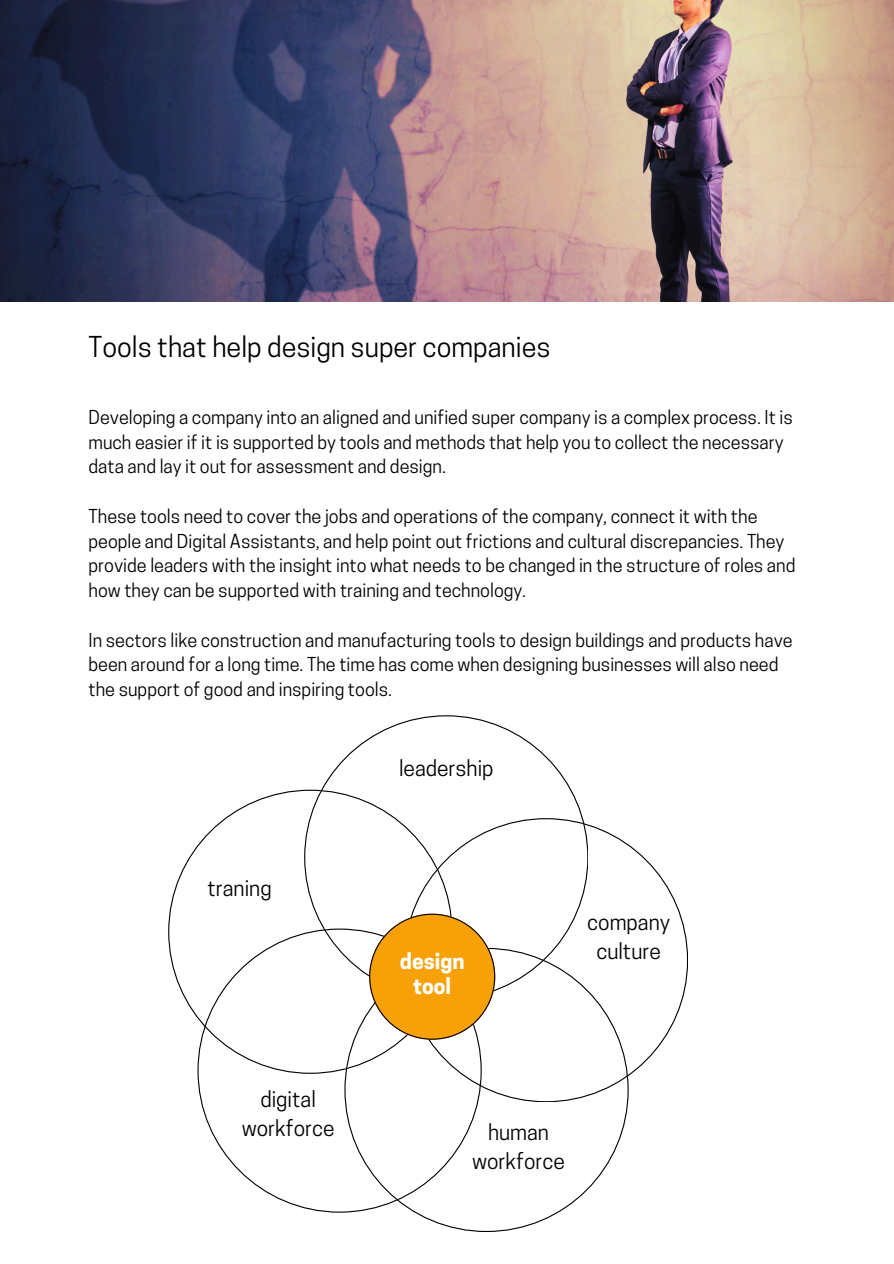
<style>
.page{position:relative;width:894px;height:1264px;background:#fff}
.page>*{position:absolute;margin:0;border:0;box-sizing:border-box;transform-origin:0 0}
.t1{font:27px "Cooper Hewitt";color:#000}
.t2{font:21px/29.2px "Cooper Hewitt";color:#000;text-align:center}
.t3{font:700 21px/24.8px "Cooper Hewitt";color:#fff;text-align:center}
.t4{font:18px/24.8px "Cooper Hewitt";color:#000}
</style>
<div class="page">
<img style="left:0;top:0;width:893px;height:302px">
<svg style="left:321px;top:715px;width:262px;height:103px"></svg>
<svg style="left:452px;top:818px;width:235px;height:283px"></svg>
<svg style="left:344px;top:947px;width:284px;height:284px"></svg>
<svg style="left:197px;top:1039px;width:284px;height:173px"></svg>
<svg style="left:168px;top:789px;width:284px;height:284px"></svg>
<svg style="left:369px;top:913px;width:126px;height:126px"></svg>
<h1 class="t1" style="left:88px;top:337px;width:463px">Tools that help design super companies</h1>
<p class="t4" style="left:88px;top:407px;width:705px">Developing a company into an aligned and unified super company is a complex process. It is much easier if it is supported by tools and methods that help you to collect the necessary data and lay it out for assessment and design.</p>
<p class="t4" style="left:88px;top:506px;width:708px">These tools need to cover the jobs and operations of the company, connect it with the people and Digital Assistants, and help point out frictions and cultural discrepancies. They provide leaders with the insight into what needs to be changed in the structure of roles and how they can be supported with training and technology.</p>
<p class="t4" style="left:88px;top:629px;width:705px">In sectors like construction and manufacturing tools to design buildings and products have been around for a long time. The time has come when designing businesses will also need the support of good and inspiring tools.</p>
<h2 class="t2" style="left:207px;top:876px;width:66px">traning</h2>
<h2 class="t2" style="left:241px;top:1087px;width:94px">digital workforce</h2>
<h2 class="t2" style="left:399px;top:755px;width:96px">leadership</h2>
<h2 class="t3" style="left:399px;top:951px;width:66px">design tool</h2>
<h2 class="t2" style="left:587px;top:910px;width:84px">company culture</h2>
<h2 class="t2" style="left:472px;top:1119px;width:94px">human workforce</h2>
</div>
